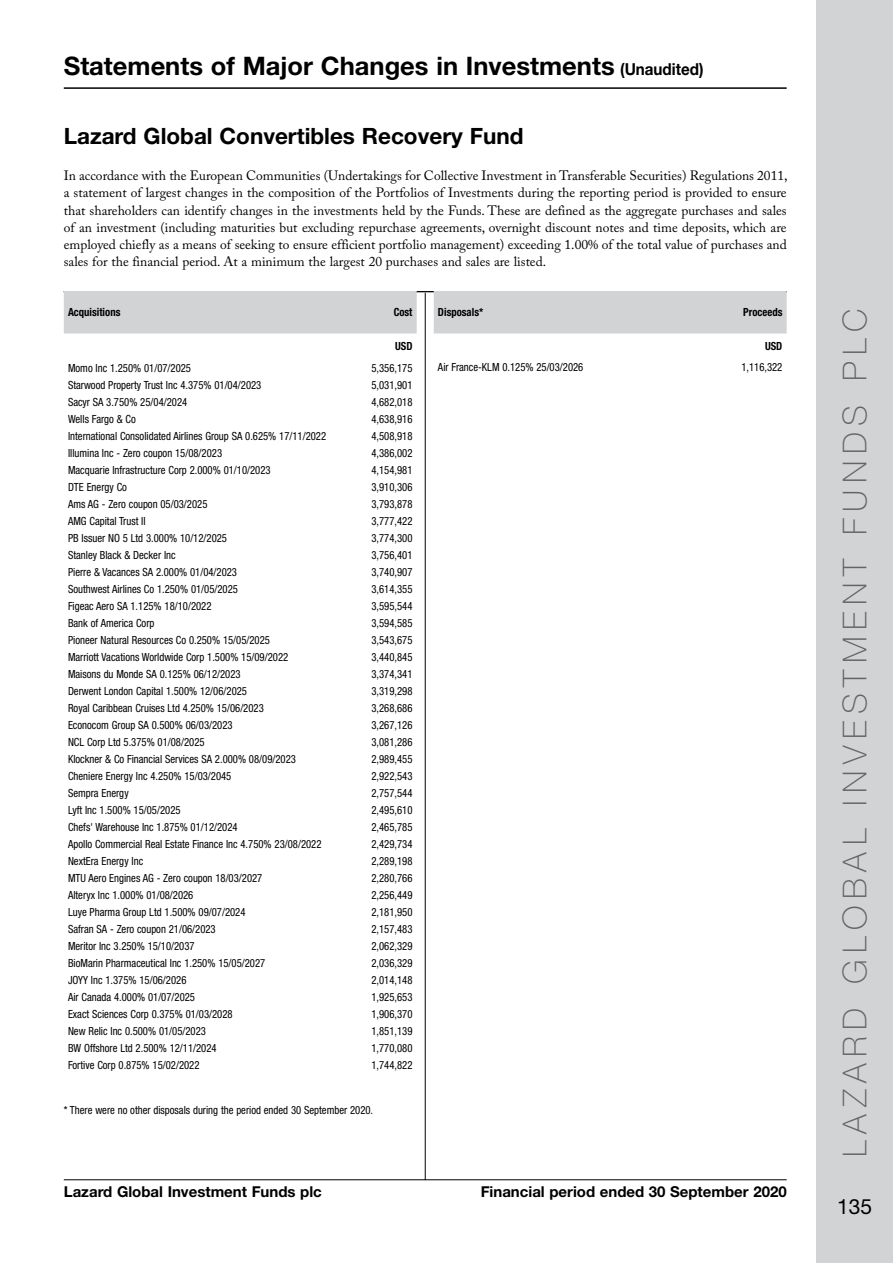
<style>
.page{position:relative;width:893px;height:1263px;background:#fff}
.page>*{position:absolute;margin:0;border:0;box-sizing:border-box;transform-origin:0 0}
.t1{font:100 33px "Helvetica Neue LT Std";letter-spacing:.2em;color:#636466}
.t2{font:700 25.5px "Helvetica Neue LT Std";color:#000}
.t3{font:700 22.5px "Helvetica Neue LT Std";color:#000}
.t4{font:21px "Helvetica Neue LT Std";color:#000}
.t5{font:700 15px "Helvetica Neue LT Std";color:#000}
.t6{font:13.5px/17.2px "Adobe Caslon Pro";color:#000;text-align:justify}
.t7{font:condensed 11.25px "Helvetica Neue LT Std";color:#000;scale:.95 1}
.t8{font:700 condensed 11.25px "Helvetica Neue LT Std";color:#000;scale:.95 1}
.s1{font-size:16.5px}
</style>
<div class="page">
<hr style="left:64px;top:1179px;width:723px;height:1px;background:#000">
<div style="left:816px;top:0;width:77px;height:1263px;background:#d1d3d4"></div>
<hr style="left:64px;top:87px;width:723px;height:2px;background:#000">
<hr style="left:425px;top:293px;width:1px;height:887px;background:#000">
<hr style="left:64px;top:291px;width:723px;height:1px;background:#000">
<div style="left:64px;top:291px;width:353px;height:42px;background:#d1d3d4"></div>
<div style="left:434px;top:291px;width:353px;height:42px;background:#d1d3d4"></div>
<h2 class="t2" style="left:64px;top:50px;width:641px">Statements of Major Changes in Investments <span class="s1">(Unaudited)</span></h2>
<h3 class="t3" style="left:64px;top:122px;width:461px">Lazard Global Convertibles Recovery Fund</h3>
<p class="t6" style="left:64px;top:167px;width:725px">In accordance with the European Communities (Undertakings for Collective Investment in Transferable Securities) Regulations 2011, a statement of largest changes in the composition of the Portfolios of Investments during the reporting period is provided to ensure that shareholders can identify changes in the investments held by the Funds. These are defined as the aggregate purchases and sales of an investment (including maturities but excluding repurchase agreements, overnight discount notes and time deposits, which are employed chiefly as a means of seeking to ensure efficient portfolio management) exceeding 1.00% of the total value of purchases and sales for the financial period. At a minimum the largest 20 purchases and sales are listed.</p>
<p class="t8" style="left:68px;top:305px;width:57px">Acquisitions</p>
<p class="t8" style="left:394px;top:305px;width:21px">Cost</p>
<p class="t8" style="left:395px;top:339px;width:20px">USD</p>
<p class="t7" style="left:68px;top:361px;width:131px">Momo Inc 1.250% 01/07/2025</p>
<p class="t7" style="left:371px;top:361px;width:45px">5,356,175</p>
<p class="t7" style="left:68px;top:378px;width:205px">Starwood Property Trust Inc 4.375% 01/04/2023</p>
<p class="t7" style="left:371px;top:378px;width:45px">5,031,901</p>
<p class="t7" style="left:68px;top:395px;width:127px">Sacyr SA 3.750% 25/04/2024</p>
<p class="t7" style="left:371px;top:395px;width:45px">4,682,018</p>
<p class="t7" style="left:68px;top:412px;width:73px">Wells Fargo &amp; Co</p>
<p class="t7" style="left:371px;top:412px;width:45px">4,638,916</p>
<p class="t7" style="left:68px;top:429px;width:273px">International Consolidated Airlines Group SA 0.625% 17/11/2022</p>
<p class="t7" style="left:371px;top:429px;width:45px">4,508,918</p>
<p class="t7" style="left:68px;top:446px;width:164px">Illumina Inc - Zero coupon 15/08/2023</p>
<p class="t7" style="left:371px;top:446px;width:45px">4,386,002</p>
<p class="t7" style="left:68px;top:463px;width:215px">Macquarie Infrastructure Corp 2.000% 01/10/2023</p>
<p class="t7" style="left:371px;top:463px;width:45px">4,154,981</p>
<p class="t7" style="left:68px;top:480px;width:64px">DTE Energy Co</p>
<p class="t7" style="left:371px;top:480px;width:45px">3,910,306</p>
<p class="t7" style="left:68px;top:497px;width:148px">Ams AG - Zero coupon 05/03/2025</p>
<p class="t7" style="left:371px;top:497px;width:45px">3,793,878</p>
<p class="t7" style="left:68px;top:514px;width:83px">AMG Capital Trust II</p>
<p class="t7" style="left:371px;top:514px;width:45px">3,777,422</p>
<p class="t7" style="left:68px;top:531px;width:169px">PB Issuer NO 5 Ltd 3.000% 10/12/2025</p>
<p class="t7" style="left:371px;top:531px;width:45px">3,774,300</p>
<p class="t7" style="left:68px;top:548px;width:115px">Stanley Black &amp; Decker Inc</p>
<p class="t7" style="left:371px;top:548px;width:45px">3,756,401</p>
<p class="t7" style="left:68px;top:565px;width:179px">Pierre &amp; Vacances SA 2.000% 01/04/2023</p>
<p class="t7" style="left:371px;top:565px;width:45px">3,740,907</p>
<p class="t7" style="left:68px;top:582px;width:180px">Southwest Airlines Co 1.250% 01/05/2025</p>
<p class="t7" style="left:371px;top:582px;width:45px">3,614,355</p>
<p class="t7" style="left:68px;top:599px;width:153px">Figeac Aero SA 1.125% 18/10/2022</p>
<p class="t7" style="left:371px;top:599px;width:45px">3,595,544</p>
<p class="t7" style="left:68px;top:616px;width:92px">Bank of America Corp</p>
<p class="t7" style="left:371px;top:616px;width:45px">3,594,585</p>
<p class="t7" style="left:68px;top:633px;width:214px">Pioneer Natural Resources Co 0.250% 15/05/2025</p>
<p class="t7" style="left:371px;top:633px;width:45px">3,543,675</p>
<p class="t7" style="left:68px;top:650px;width:233px">Marriott Vacations Worldwide Corp 1.500% 15/09/2022</p>
<p class="t7" style="left:371px;top:650px;width:45px">3,440,845</p>
<p class="t7" style="left:68px;top:667px;width:183px">Maisons du Monde SA 0.125% 06/12/2023</p>
<p class="t7" style="left:371px;top:667px;width:45px">3,374,341</p>
<p class="t7" style="left:68px;top:684px;width:190px">Derwent London Capital 1.500% 12/06/2025</p>
<p class="t7" style="left:371px;top:684px;width:45px">3,319,298</p>
<p class="t7" style="left:68px;top:701px;width:208px">Royal Caribbean Cruises Ltd 4.250% 15/06/2023</p>
<p class="t7" style="left:371px;top:701px;width:45px">3,268,686</p>
<p class="t7" style="left:68px;top:718px;width:175px">Econocom Group SA 0.500% 06/03/2023</p>
<p class="t7" style="left:371px;top:718px;width:45px">3,267,126</p>
<p class="t7" style="left:68px;top:735px;width:145px">NCL Corp Ltd 5.375% 01/08/2025</p>
<p class="t7" style="left:371px;top:735px;width:45px">3,081,286</p>
<p class="t7" style="left:68px;top:752px;width:241px">Klockner &amp; Co Financial Services SA 2.000% 08/09/2023</p>
<p class="t7" style="left:371px;top:752px;width:45px">2,989,455</p>
<p class="t7" style="left:68px;top:769px;width:173px">Cheniere Energy Inc 4.250% 15/03/2045</p>
<p class="t7" style="left:371px;top:769px;width:45px">2,922,543</p>
<p class="t7" style="left:68px;top:786px;width:65px">Sempra Energy</p>
<p class="t7" style="left:371px;top:786px;width:45px">2,757,544</p>
<p class="t7" style="left:68px;top:803px;width:120px">Lyft Inc 1.500% 15/05/2025</p>
<p class="t7" style="left:371px;top:803px;width:45px">2,495,610</p>
<p class="t7" style="left:68px;top:820px;width:180px">Chefs' Warehouse Inc 1.875% 01/12/2024</p>
<p class="t7" style="left:371px;top:820px;width:45px">2,465,785</p>
<p class="t7" style="left:68px;top:837px;width:268px">Apollo Commercial Real Estate Finance Inc 4.750% 23/08/2022</p>
<p class="t7" style="left:371px;top:837px;width:45px">2,429,734</p>
<p class="t7" style="left:68px;top:854px;width:81px">NextEra Energy Inc</p>
<p class="t7" style="left:371px;top:854px;width:45px">2,289,198</p>
<p class="t7" style="left:68px;top:871px;width:206px">MTU Aero Engines AG - Zero coupon 18/03/2027</p>
<p class="t7" style="left:371px;top:871px;width:45px">2,280,766</p>
<p class="t7" style="left:68px;top:888px;width:133px">Alteryx Inc 1.000% 01/08/2026</p>
<p class="t7" style="left:371px;top:888px;width:45px">2,256,449</p>
<p class="t7" style="left:68px;top:905px;width:188px">Luye Pharma Group Ltd 1.500% 09/07/2024</p>
<p class="t7" style="left:371px;top:905px;width:45px">2,181,950</p>
<p class="t7" style="left:68px;top:922px;width:157px">Safran SA - Zero coupon 21/06/2023</p>
<p class="t7" style="left:371px;top:922px;width:45px">2,157,483</p>
<p class="t7" style="left:68px;top:939px;width:135px">Meritor Inc 3.250% 15/10/2037</p>
<p class="t7" style="left:371px;top:939px;width:45px">2,062,329</p>
<p class="t7" style="left:68px;top:956px;width:209px">BioMarin Pharmaceutical Inc 1.250% 15/05/2027</p>
<p class="t7" style="left:371px;top:956px;width:45px">2,036,329</p>
<p class="t7" style="left:68px;top:973px;width:126px">JOYY Inc 1.375% 15/06/2026</p>
<p class="t7" style="left:371px;top:973px;width:45px">2,014,148</p>
<p class="t7" style="left:68px;top:990px;width:135px">Air Canada 4.000% 01/07/2025</p>
<p class="t7" style="left:371px;top:990px;width:45px">1,925,653</p>
<p class="t7" style="left:68px;top:1007px;width:175px">Exact Sciences Corp 0.375% 01/03/2028</p>
<p class="t7" style="left:371px;top:1007px;width:45px">1,906,370</p>
<p class="t7" style="left:68px;top:1024px;width:147px">New Relic Inc 0.500% 01/05/2023</p>
<p class="t7" style="left:371px;top:1024px;width:45px">1,851,139</p>
<p class="t7" style="left:68px;top:1041px;width:158px">BW Offshore Ltd 2.500% 12/11/2024</p>
<p class="t7" style="left:371px;top:1041px;width:45px">1,770,080</p>
<p class="t7" style="left:68px;top:1058px;width:140px">Fortive Corp 0.875% 15/02/2022</p>
<p class="t7" style="left:371px;top:1058px;width:45px">1,744,822</p>
<p class="t8" style="left:438px;top:305px;width:49px">Disposals*</p>
<p class="t8" style="left:743px;top:305px;width:43px">Proceeds</p>
<p class="t8" style="left:765px;top:339px;width:20px">USD</p>
<p class="t7" style="left:438px;top:360px;width:155px">Air France-KLM 0.125% 25/03/2026</p>
<p class="t7" style="left:741px;top:360px;width:45px">1,116,322</p>
<p class="t7" style="left:64px;top:1103px;width:327px">* There were no other disposals during the period ended 30 September 2020.</p>
<h3 class="t5" style="left:64px;top:1182px;width:260px">Lazard Global Investment Funds plc</h3>
<h3 class="t5" style="left:481px;top:1182px;width:307px">Financial period ended 30 September 2020</h3>
<h1 class="t1" style="left:836px;top:1157px;width:849px;rotate:-90deg">LAZARD GLOBAL INVESTMENT FUNDS PLC</h1>
<h3 class="t4" style="left:837px;top:1194px;width:37px">135</h3>
</div>
